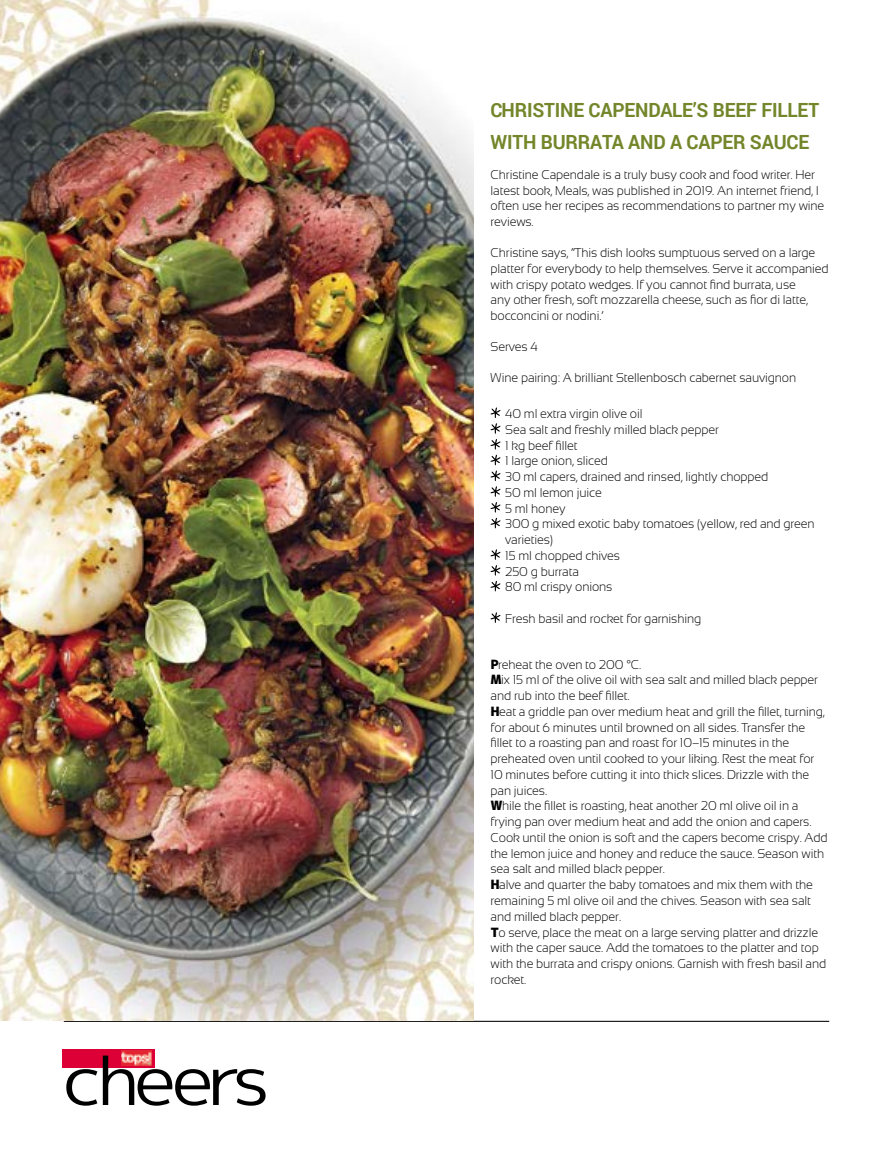
<style>
.page{position:relative;width:893px;height:1170px;background:#fff}
.page>*{position:absolute;margin:0;border:0;box-sizing:border-box;transform-origin:0 0}
.t1{font:67.65px "mplus 2 p regular";letter-spacing:-.075em;color:#000;scale:1.1 1}
.t2{font:700 19.5px/31.5px "Roboto";letter-spacing:-.01em;color:#73862a}
.t3{font:300 12.75px/15.8px "Sansation";letter-spacing:-.01em;color:#000}
.s1{font-family:"mplus 2 p black";font-weight:400}
</style>
<div class="page">
<div style="left:63px;top:1048px;width:92px;height:19px;background:#dd0037"></div>
<img style="left:121px;top:1050px;width:30px;height:15px">
<hr style="left:64px;top:1020px;width:765px;height:1px;background:#000">
<img style="left:0;top:0;width:474px;height:1020px">
<svg style="left:491px;top:407px;width:9px;height:42px"></svg>
<svg style="left:491px;top:455px;width:9px;height:57px"></svg>
<svg style="left:491px;top:518px;width:9px;height:10px"></svg>
<svg style="left:491px;top:549px;width:9px;height:26px"></svg>
<svg style="left:491px;top:581px;width:9px;height:10px"></svg>
<svg style="left:491px;top:612px;width:9px;height:11px"></svg>
<h1 class="t1" style="left:63px;top:1032px;width:189px">cheers</h1>
<h2 class="t2" style="left:491px;top:94px;width:330px">CHRISTINE CAPENDALE’S BEEF FILLET<br>WITH BURRATA AND A CAPER SAUCE</h2>
<p class="t3" style="left:491px;top:167px;width:335px">Christine Capendale is a truly busy cook and food writer. Her latest book, Meals, was published in 2019. An internet friend, I often use her recipes as recommendations to partner my wine reviews.</p>
<p class="t3" style="left:491px;top:245px;width:340px">Christine says, “This dish looks sumptuous served on a large platter for everybody to help themselves. Serve it accompanied with crispy potato wedges. If you cannot find burrata, use<br>any other fresh, soft mozzarella cheese, such as fior di latte, bocconcini or nodini.’</p>
<p class="t3" style="left:491px;top:338px;width:49px">Serves 4</p>
<p class="t3" style="left:491px;top:369px;width:307px">Wine pairing: A brilliant Stellenbosch cabernet sauvignon</p>
<p class="t3" style="left:505px;top:405px;width:311px">40 ml extra virgin olive oil<br>Sea salt and freshly milled black pepper<br>1 kg beef fillet<br>1 large onion, sliced<br>30 ml capers, drained and rinsed, lightly chopped<br>50 ml lemon juice<br>5 ml honey<br>300 g mixed exotic baby tomatoes (yellow, red and green varieties)<br>15 ml chopped chives<br>250 g burrata<br>80 ml crispy onions</p>
<p class="t3" style="left:505px;top:610px;width:198px">Fresh basil and rocket for garnishing</p>
<p class="t3" style="left:491px;top:656px;width:339px"><span class="s1">P</span>reheat the oven to 200 °C.<br><span class="s1">M</span>ix 15 ml of the olive oil with sea salt and milled black pepper and rub into the beef fillet.<br><span class="s1">H</span>eat a griddle pan over medium heat and grill the fillet, turning, for about 6 minutes until browned on all sides. Transfer the fillet to a roasting pan and roast for 10–15 minutes in the preheated oven until cooked to your liking. Rest the meat for 10 minutes before cutting it into thick slices. Drizzle with the pan juices.<br><span class="s1">W</span>hile the fillet is roasting, heat another 20 ml olive oil in a frying pan over medium heat and add the onion and capers.<br>Cook until the onion is soft and the capers become crispy. Add the lemon juice and honey and reduce the sauce. Season with sea salt and milled black pepper.<br><span class="s1">H</span>alve and quarter the baby tomatoes and mix them with the remaining 5 ml olive oil and the chives. Season with sea salt and milled black pepper.<br><span class="s1">T</span>o serve, place the meat on a large serving platter and drizzle with the caper sauce. Add the tomatoes to the platter and top with the burrata and crispy onions. Garnish with fresh basil and rocket.</p>
</div>
